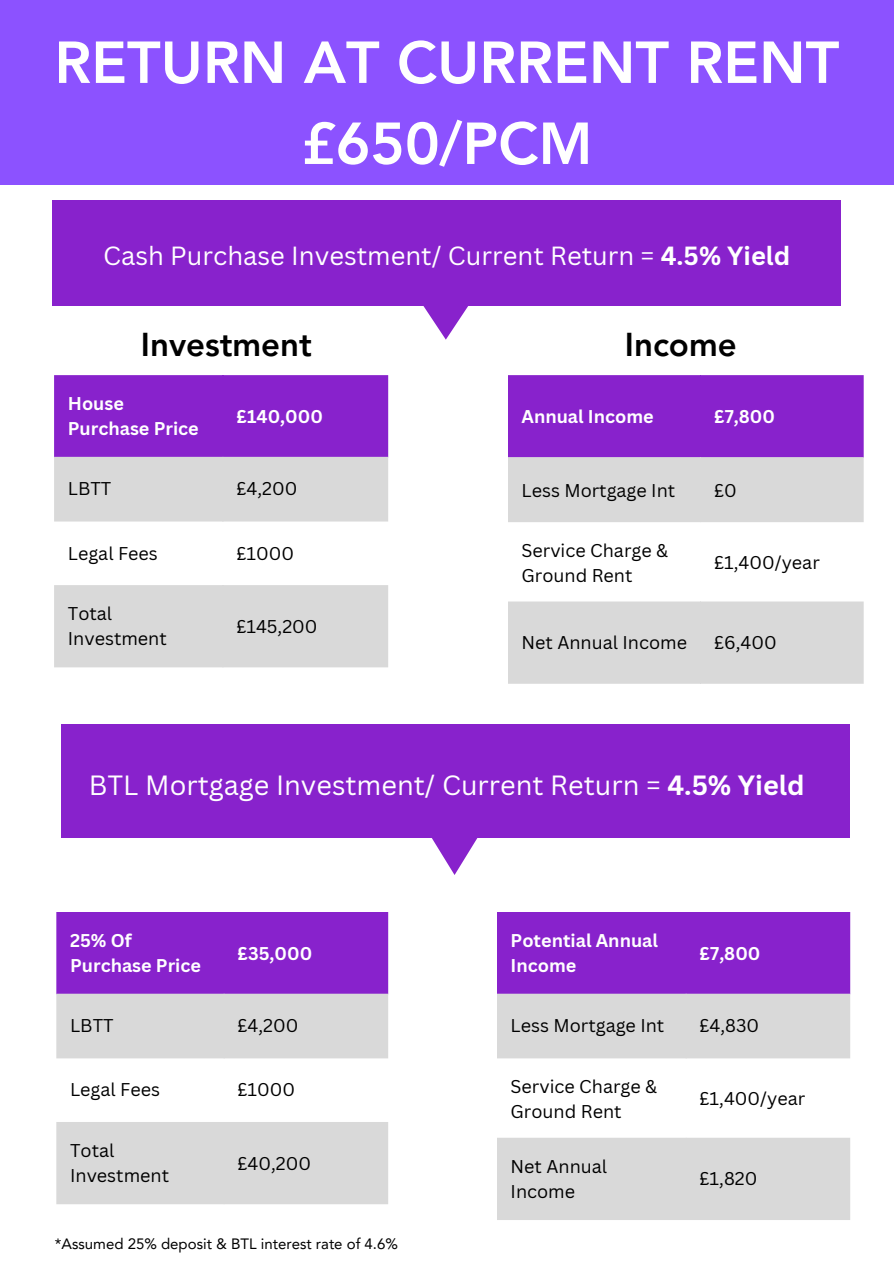
<style>
.page{position:relative;width:894px;height:1264px;background:#fff}
.page>*{position:absolute;margin:0;border:0;box-sizing:border-box;transform-origin:0 0}
.t1{font:800 58.5px/81px "Avenir LT Pro";color:#fff;text-align:center}
.t2{font:800 33px "Avenir LT Pro";color:#000}
.t3{font:27.15px "Canva Sans";color:#fff}
.t4{font:25.5px "Canva Sans";color:#fff}
.t5{font:18px/24.8px "Canva Sans";color:#000}
.t6{font:700 18px/24.8px "Canva Sans";color:#fff}
.t7{font:15px "Avenir LT Pro";color:#000}
.s1{font-weight:700}
</style>
<div class="page">
<div style="left:0;top:0;width:893px;height:184px;background:#8c52ff"></div>
<div style="left:52px;top:200px;width:788px;height:105px;background:#82c"></div>
<svg style="left:415px;top:305px;width:61px;height:34px"></svg>
<div style="left:54px;top:375px;width:334px;height:82px;background:#82c"></div>
<svg style="left:54px;top:457px;width:334px;height:210px;fill:#d9d9d9"></svg>
<div style="left:508px;top:375px;width:355px;height:82px;background:#82c"></div>
<svg style="left:508px;top:457px;width:355px;height:226px;fill:#d9d9d9"></svg>
<div style="left:61px;top:724px;width:788px;height:113px;background:#82c"></div>
<svg style="left:424px;top:837px;width:61px;height:38px"></svg>
<div style="left:57px;top:912px;width:331px;height:81px;background:#82c"></div>
<svg style="left:57px;top:993px;width:331px;height:211px;fill:#d9d9d9"></svg>
<div style="left:497px;top:912px;width:353px;height:81px;background:#82c"></div>
<svg style="left:497px;top:993px;width:353px;height:226px;fill:#d9d9d9"></svg>
<p class="t1" style="left:54px;top:27px;width:786px">RETURN AT CURRENT RENT £650/PCM</p>
<p class="t4" style="left:103px;top:237px;width:688px">Cash Purchase Investment/ Current Return = <span class="s1">4.5% Yield</span></p>
<p class="t2" style="left:141px;top:331px;width:173px">Investment</p>
<p class="t2" style="left:624px;top:331px;width:113px">Income</p>
<h1 class="t6" style="left:68px;top:391px;width:132px">House<br>Purchase Price</h1>
<h3 class="t6" style="left:236px;top:403px;width:88px">£140,000</h3>
<h2 class="t5" style="left:68px;top:476px;width:45px">LBTT</h2>
<h2 class="t5" style="left:236px;top:476px;width:62px">£4,200</h2>
<p class="t5" style="left:68px;top:540px;width:91px">Legal Fees</p>
<p class="t5" style="left:236px;top:540px;width:59px">£1000</p>
<p class="t5" style="left:68px;top:601px;width:100px">Total<br>Investment</p>
<p class="t5" style="left:236px;top:613px;width:83px">£145,200</p>
<p class="t6" style="left:521px;top:403px;width:134px">Annual Income</p>
<p class="t6" style="left:714px;top:403px;width:62px">£7,800</p>
<p class="t5" style="left:521px;top:477px;width:155px">Less Mortgage Int</p>
<p class="t5" style="left:714px;top:477px;width:24px">£0</p>
<p class="t5" style="left:521px;top:537px;width:148px">Service Charge &amp;<br>Ground Rent</p>
<p class="t5" style="left:714px;top:550px;width:107px">£1,400/year</p>
<p class="t5" style="left:521px;top:629px;width:167px">Net Annual Income</p>
<p class="t5" style="left:714px;top:629px;width:64px">£6,400</p>
<p class="t3" style="left:89px;top:766px;width:717px">BTL Mortgage Investment/ Current Return = <span class="s1">4.5% Yield</span></p>
<p class="t6" style="left:70px;top:927px;width:132px">25% Of<br>Purchase Price</p>
<p class="t6" style="left:237px;top:940px;width:76px">£35,000</p>
<p class="t6" style="left:510px;top:927px;width:149px">Potential Annual<br>Income</p>
<p class="t6" style="left:699px;top:940px;width:62px">£7,800</p>
<p class="t5" style="left:70px;top:1012px;width:45px">LBTT</p>
<p class="t5" style="left:237px;top:1012px;width:62px">£4,200</p>
<p class="t5" style="left:510px;top:1012px;width:155px">Less Mortgage Int</p>
<p class="t5" style="left:699px;top:1012px;width:61px">£4,830</p>
<p class="t5" style="left:70px;top:1076px;width:91px">Legal Fees</p>
<p class="t5" style="left:237px;top:1076px;width:59px">£1000</p>
<p class="t5" style="left:510px;top:1073px;width:148px">Service Charge &amp;<br>Ground Rent</p>
<p class="t5" style="left:699px;top:1085px;width:107px">£1,400/year</p>
<p class="t5" style="left:70px;top:1137px;width:100px">Total<br>Investment</p>
<p class="t5" style="left:237px;top:1150px;width:75px">£40,200</p>
<p class="t5" style="left:510px;top:1153px;width:98px">Net Annual<br>Income</p>
<p class="t5" style="left:699px;top:1165px;width:59px">£1,820</p>
<h3 class="t7" style="left:55px;top:1237px;width:344px">*Assumed 25% deposit &amp; BTL interest rate of 4.6%</h3>
</div>
